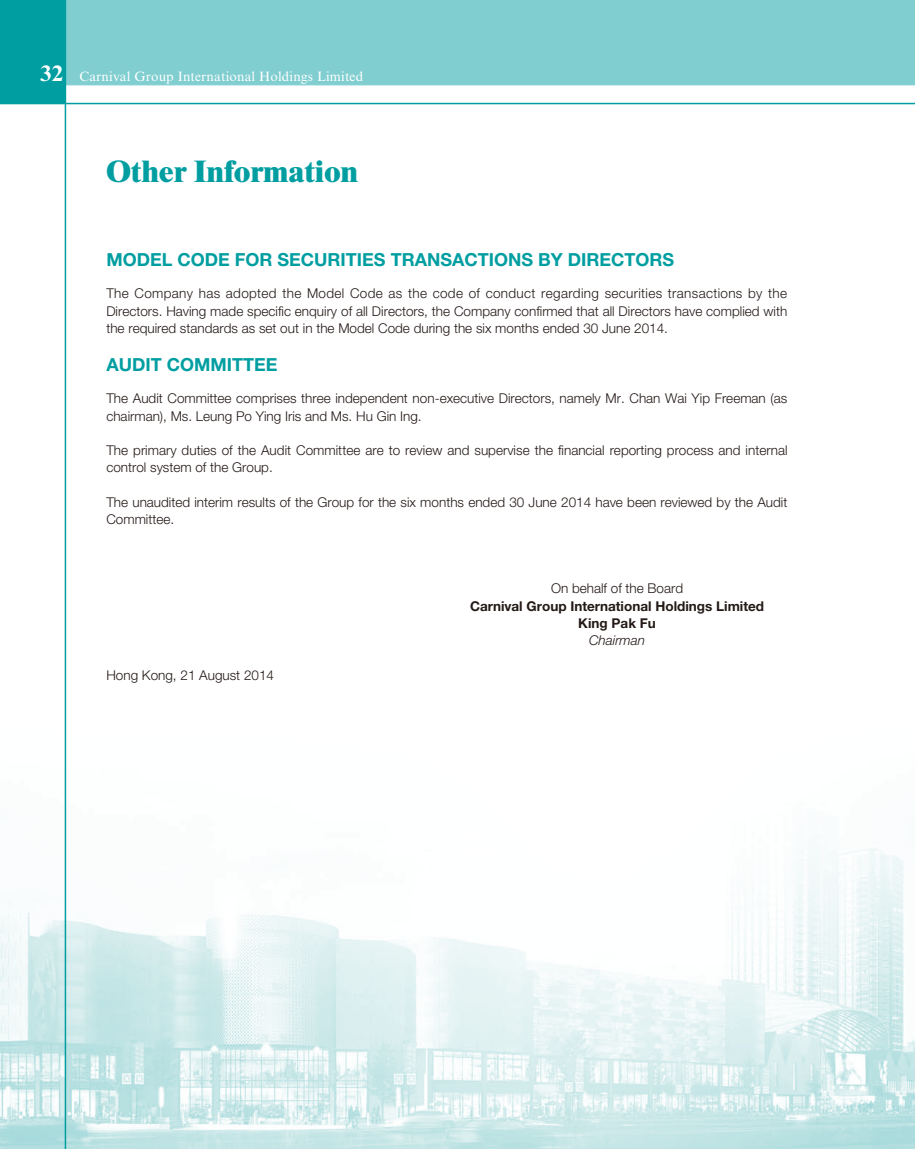
<style>
.page{position:relative;width:915px;height:1149px;background:#fff}
.page>*{position:absolute;margin:0;border:0;box-sizing:border-box;transform-origin:0 0}
.t1{font:800 30px "Times LT Std";color:#009ea1}
.t2{font:700 18px "Helvetica Neue LT Std";color:#009ea1}
.t3{font:300 13.5px/17.2px "Helvetica Neue LT Std";color:#231916}
.t4{font:700 13.5px/17.2px "Helvetica Neue LT Std";color:#231916;text-align:center}
.t5{font:13.5px "Times New Roman MT Std";letter-spacing:.01em;color:#fff}
.t6{font:italic 300 13.5px "Helvetica Neue LT Std";color:#231916}
.s1{font-weight:700;font-size:22.5px}
</style>
<div class="page">
<img style="left:0;top:85px;width:914px;height:1063px">
<div style="left:0;top:0;width:65px;height:103px;background:#009ea1"></div>
<div style="left:66px;top:0;width:848px;height:85px;background:#80ced0"></div>
<hr style="left:65px;top:0;width:1px;height:1148px;background:#009ea1">
<hr style="left:0;top:103px;width:914px;height:1px;background:#009ea1">
<p class="t5" style="left:40px;top:68px;width:324px"><span class="s1">32</span> Carnival Group International Holdings Limited</p>
<h1 class="t1" style="left:106px;top:153px;width:253px">Other Information</h1>
<h2 class="t2" style="left:106px;top:248px;width:569px">MODEL CODE FOR SECURITIES TRANSACTIONS BY DIRECTORS</h2>
<p class="t3" style="left:106px;top:284px;width:682px;text-align:justify">The Company has adopted the Model Code as the code of conduct regarding securities transactions by the Directors. Having made specific enquiry of all Directors, the Company confirmed that all Directors have complied with the required standards as set out in the Model Code during the six months ended 30 June 2014.</p>
<h2 class="t2" style="left:106px;top:353px;width:172px">AUDIT COMMITTEE</h2>
<p class="t3" style="left:106px;top:389px;width:682px">The Audit Committee comprises three independent non-executive Directors, namely Mr. Chan Wai Yip Freeman (as chairman), Ms. Leung Po Ying Iris and Ms. Hu Gin Ing.</p>
<p class="t3" style="left:106px;top:441px;width:682px">The primary duties of the Audit Committee are to review and supervise the financial reporting process and internal control system of the Group.</p>
<p class="t3" style="left:106px;top:493px;width:682px">The unaudited interim results of the Group for the six months ended 30 June 2014 have been reviewed by the Audit<br>Committee.</p>
<p class="t3" style="left:106px;top:665px;width:169px">Hong Kong, 21 August 2014</p>
<p class="t3" style="left:551px;top:579px;width:134px">On behalf of the Board</p>
<p class="t4" style="left:470px;top:596px;width:295px">Carnival Group International Holdings Limited<br>King Pak Fu</p>
<p class="t6" style="left:589px;top:632px;width:58px">Chairman</p>
</div>
